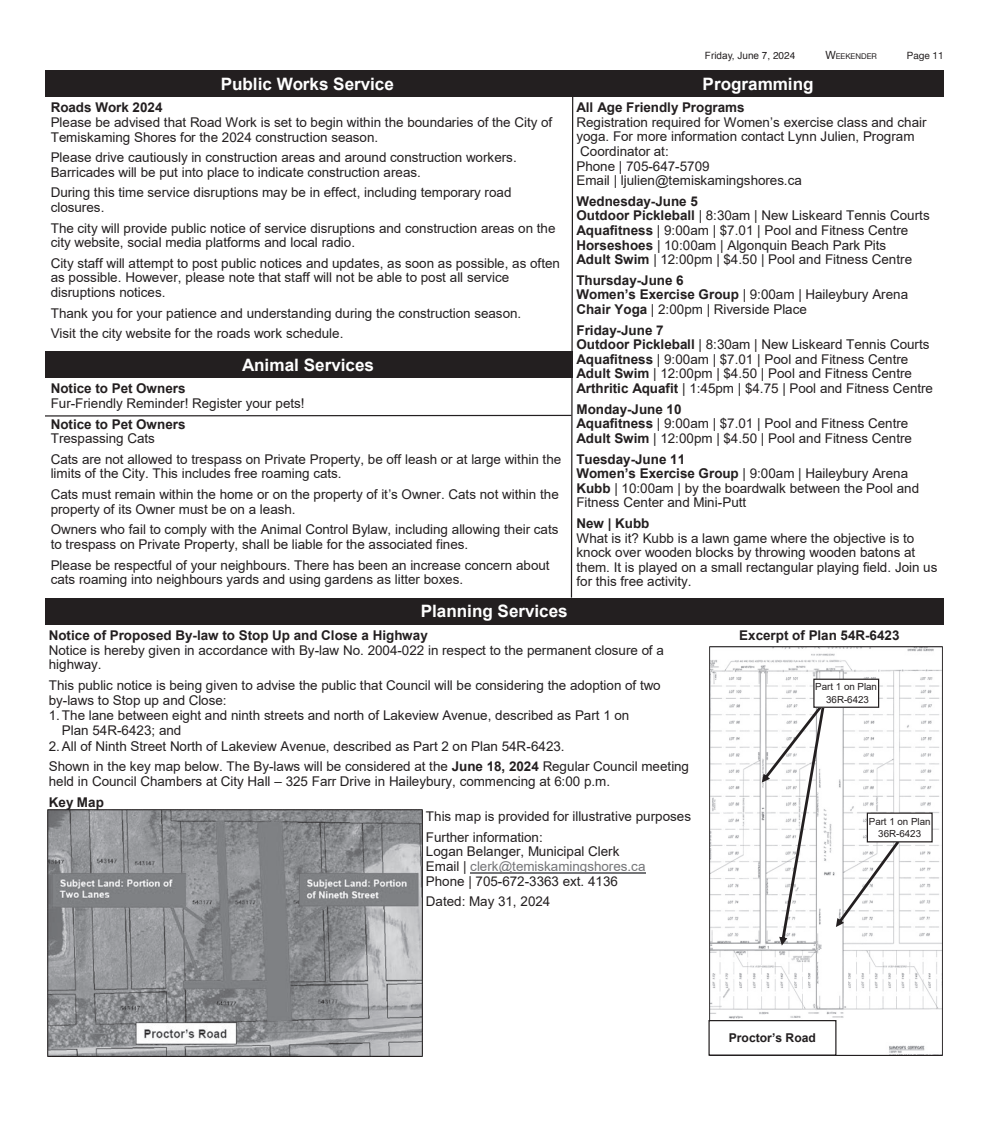
<style>
.page{position:relative;width:990px;height:1125px;background:#fff}
.page>*{position:absolute;margin:0;border:0;box-sizing:border-box;transform-origin:0 0}
.t1{font:700 17.12px "Arial";color:#fff}
.t2{font:13.5px/14.6px "Arial";color:#231f20}
.t3{font:700 13.5px/14.6px "Arial";color:#231f20}
.t4{font:700 12.12px "Arial";color:#231f20}
.t5{font:10px "Arial";color:#231f20}
.t6{font:10px "Helvetica Neue";color:#231f20}
.t7{font:9.75px/12.8px "Arial";letter-spacing:-.005em;color:#231f20;text-align:center}
.t8{font:7.88px "Helvetica Neue";color:#231f20}
.s1{font-weight:700}
.s2{font-weight:400}
.s3{font-family:"Helvetica"}
.s4{font-size:11.25px}
.s5{color:#747578}
</style>
<div class="page">
<div style="left:45px;top:598px;width:899px;height:27px;background:#231f20"></div>
<div style="left:572px;top:71px;width:372px;height:26px;background:#231f20"></div>
<hr style="left:470px;top:872px;width:175px;height:1px;background:#747578">
<img style="left:709px;top:646px;width:234px;height:409px">
<svg style="left:762px;top:684px;width:137px;height:262px"></svg>
<div style="left:814px;top:679px;width:65px;height:28px;background:#fff"></div>
<div style="left:813px;top:679px;width:66px;height:29px;border:1px solid #231f20"></div>
<div style="left:867px;top:813px;width:65px;height:29px;background:#fff"></div>
<div style="left:867px;top:813px;width:66px;height:29px;border:1px solid #231f20"></div>
<div style="left:709px;top:1021px;width:127px;height:34px;background:#fff"></div>
<div style="left:708px;top:1020px;width:128px;height:36px;border:1px solid #231f20"></div>
<img style="left:47px;top:809px;width:375px;height:247px">
<svg style="left:45px;top:71px;width:529px;height:527px"></svg>
<div style="left:45px;top:71px;width:526px;height:26px;background:#231f20"></div>
<p class="t1" style="left:221px;top:72px;width:175px">Public Works Service</p>
<p class="t2" style="left:51px;top:100px;width:503px"><span class="s1">Roads Work 2024<br></span>Please be advised that Road Work is set to begin within the boundaries of the City of<br>Temiskaming Shores for the 2024 construction season.</p>
<p class="t2" style="left:51px;top:150px;width:468px">Please drive cautiously in construction areas and around construction workers.<br>Barricades will be put into place to indicate construction areas.</p>
<p class="t2" style="left:51px;top:185px;width:462px">During this time service disruptions may be in effect, including temporary road closures.</p>
<p class="t2" style="left:51px;top:220px;width:506px">The city will provide public notice of service disruptions and construction areas on the city website, social media platforms and local radio.</p>
<p class="t2" style="left:51px;top:256px;width:511px">City staff will attempt to post public notices and updates, as soon as possible, as often as possible. However, please note that staff will not be able to post all service disruptions notices.</p>
<p class="t2" style="left:51px;top:303px;width:472px;line-height:20.6px">Thank you for your patience and understanding during the construction season.<br>Visit the city website for the roads work schedule.</p>
<p class="t1" style="left:242px;top:353px;width:133px">Animal Services</p>
<p class="t2" style="left:51px;top:381px;width:255px"><span class="s1">Notice to Pet Owners<br></span>Fur-Friendly Reminder! Register your pets!</p>
<p class="t3" style="left:51px;top:417px;width:136px">Notice to Pet Owners<br><span class="s2">Trespassing Cats</span></p>
<p class="t2" style="left:51px;top:452px;width:512px">Cats are not allowed to trespass on Private Property, be off leash or at large within the limits of the City. This includes free roaming cats.</p>
<p class="t2" style="left:51px;top:487px;width:510px">Cats must remain within the home or on the property of it’s Owner. Cats not within the property of its Owner must be on a leash.</p>
<p class="t2" style="left:51px;top:522px;width:509px">Owners who fail to comply with the Animal Control Bylaw, including allowing their cats to trespass on Private Property, shall be liable for the associated fines.</p>
<p class="t2" style="left:51px;top:558px;width:500px">Please be respectful of your neighbours. There has been an increase concern about cats roaming into neighbours yards and using gardens as litter boxes.</p>
<p class="t1" style="left:421px;top:599px;width:148px">Planning Services</p>
<p class="t5" style="left:705px;top:49px;width:92px">Friday, June 7, <span class="s3">2024</span></p>
<p class="t8" style="left:825px;top:51px;width:53px"><span class="s4">W</span>EEKENDER</p>
<p class="t6" style="left:907px;top:49px;width:38px">Page 11</p>
<p class="t1" style="left:703px;top:72px;width:112px">Programming</p>
<p class="t2" style="left:576px;top:100px;width:352px"><span class="s1">All Age Friendly Programs<br></span>Registration required for Women’s exercise class and chair yoga. For more information contact Lynn Julien, Program Coordinator at:<br>Phone | 705-647-5709<br>Email | ljulien@temiskamingshores.ca</p>
<p class="t2" style="left:576px;top:194px;width:355px"><span class="s1">Wednesday-June 5<br>Outdoor Pickleball</span> | 8:30am | New Liskeard Tennis Courts <span class="s1">Aquafitness</span> | 9:00am | $7.01 | Pool and Fitness Centre <span class="s1">Horseshoes</span> | 10:00am | Algonquin Beach Park Pits<br><span class="s1">Adult Swim</span> | 12:00pm | $4.50 | Pool and Fitness Centre</p>
<p class="t2" style="left:576px;top:273px;width:333px"><span class="s1">Thursday-June 6<br>Women’s Exercise Group</span> | 9:00am | Haileybury Arena<br><span class="s1">Chair Yoga</span> | 2:00pm | Riverside Place</p>
<p class="t2" style="left:576px;top:323px;width:358px"><span class="s1">Friday-June 7<br>Outdoor Pickleball</span> | 8:30am | New Liskeard Tennis Courts <span class="s1">Aquafitness</span> | 9:00am | $7.01 | Pool and Fitness Centre <span class="s1">Adult Swim</span> | 12:00pm | $4.50 | Pool and Fitness Centre <span class="s1">Arthritic Aquafit</span> | 1:45pm | $4.75 | Pool and Fitness Centre</p>
<p class="t2" style="left:576px;top:402px;width:337px"><span class="s1">Monday-June 10<br>Aquafitness</span> | 9:00am | $7.01 | Pool and Fitness Centre<br><span class="s1">Adult Swim</span> | 12:00pm | $4.50 | Pool and Fitness Centre</p>
<p class="t2" style="left:576px;top:451px;width:344px"><span class="s1">Tuesday-June 11<br>Women’s Exercise Group</span> | 9:00am | Haileybury Arena <span class="s1">Kubb</span> | 10:00am | by the boardwalk between the Pool and Fitness Center and Mini-Putt</p>
<p class="t2" style="left:576px;top:516px;width:363px"><span class="s1">New | Kubb<br></span>What is it? Kubb is a lawn game where the objective is to knock over wooden blocks by throwing wooden batons at them. It is played on a small rectangular playing field. Join us for this free activity.</p>
<p class="t2" style="left:49px;top:628px;width:617px"><span class="s1">Notice of Proposed By-law to Stop Up and Close a Highway<br></span>Notice is hereby given in accordance with By-law No. 2004-022 in respect to the permanent closure of a highway.</p>
<p class="t2" style="left:49px;top:678px;width:613px">This public notice is being given to advise the public that Council will be considering the adoption of two</p>
<p class="t2" style="left:49px;top:692px;width:179px">by-laws to Stop up and Close:</p>
<p class="t2" style="left:49px;top:708px;width:582px">1.The lane between eight and ninth streets and north of Lakeview Avenue, described as Part 1 on</p>
<p class="t2" style="left:62px;top:723px;width:121px">Plan 54R-6423; and</p>
<p class="t2" style="left:49px;top:739px;width:517px">2.All of Ninth Street North of Lakeview Avenue, described as Part 2 on Plan 54R-6423.</p>
<p class="t2" style="left:49px;top:759px;width:642px">Shown in the key map below. The By-laws will be considered at the <span class="s1">June 18, 2024</span> Regular Council meeting held in Council Chambers at City Hall – 325 Farr Drive in Haileybury, commencing at 6:00 p.m.</p>
<p class="t3" style="left:49px;top:795px;width:57px">Key Map</p>
<p class="t2" style="left:426px;top:806px;width:267px;line-height:20.6px">This map is provided for illustrative purposes<br>Further information:</p>
<p class="t2" style="left:426px;top:844px;width:221px">Logan Belanger, Municipal Clerk<br>Email | <span class="s5">clerk@temiskamingshores.ca<br></span>Phone | 705-672-3363 ext. 4136</p>
<p class="t2" style="left:426px;top:894px;width:126px">Dated: May 31, 2024</p>
<p class="t3" style="left:739px;top:628px;width:162px">Excerpt of Plan 54R-6423</p>
<p class="t7" style="left:815px;top:680px;width:63px">Part 1 on Plan<br>36R-6423</p>
<p class="t7" style="left:869px;top:815px;width:63px">Part 1 on Plan<br>36R-6423</p>
<p class="t4" style="left:729px;top:1029px;width:89px">Proctor’s Road</p>
</div>
